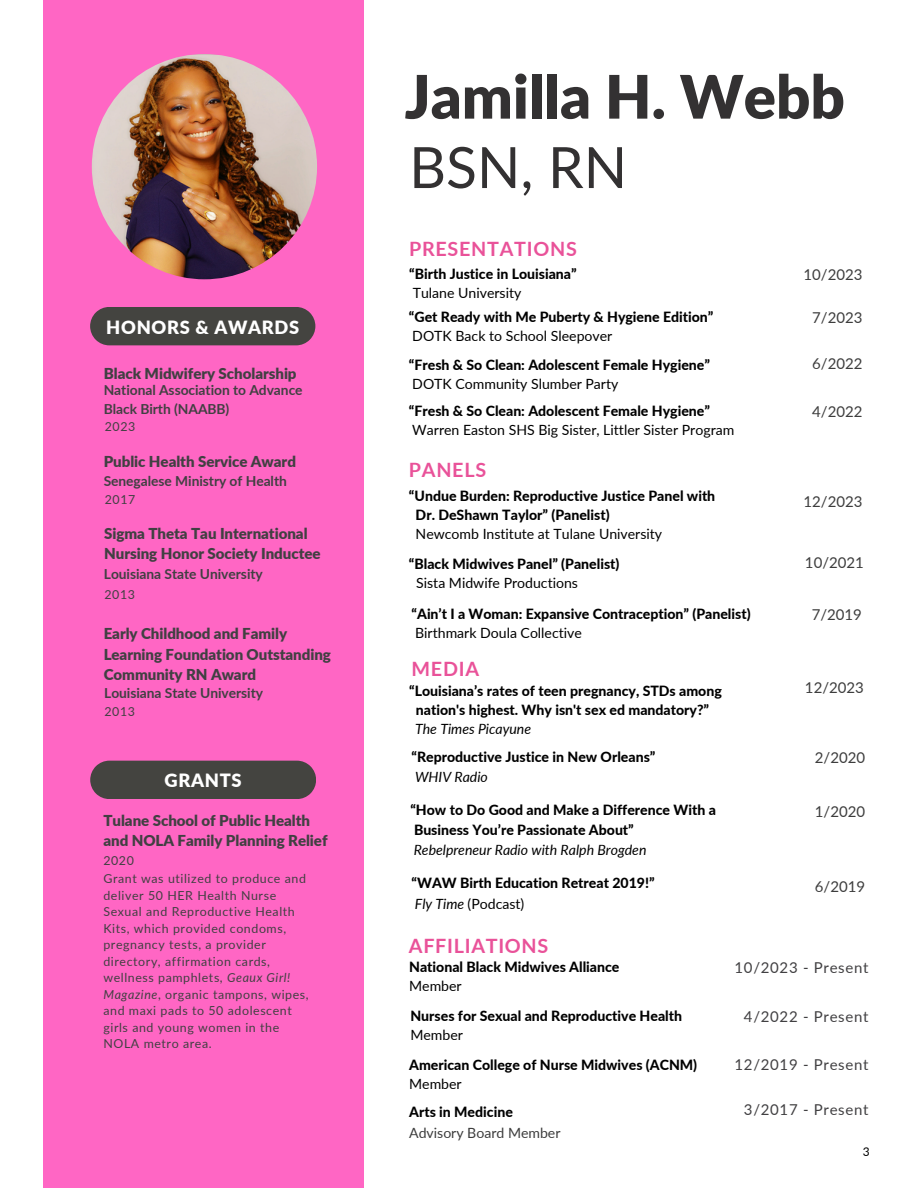
<style>
.page{position:relative;width:918px;height:1188px;background:#fff}
.page>*{position:absolute;margin:0;border:0;box-sizing:border-box;transform-origin:0 0}
.t1{font:900 60px "Lato";color:#333132}
.t2{font:57px "Lato";color:#333132}
.t3{font:700 19.8px "Lato";letter-spacing:.035em;color:#e95299}
.t4{font:900 18.3px "Lato";letter-spacing:.035em;color:#fff}
.t5{font:900 15px/20.2px "Lato";letter-spacing:-.005em;color:#414042}
.t6{font:15px "Lato";color:#3d3d3d}
.t7{font:15px "Lato";letter-spacing:.045em;color:#414042}
.t8{font:800 14.1px "Lato";color:#000}
.t9{font:14.1px "Lato";color:#000}
.t10{font:italic 14.1px "Lato";color:#000}
.t11{font:14.1px "Lato";color:#3d3d3d}
.t12{font:700 13.8px/19.2px "Lato";letter-spacing:-.005em;color:#414042}
.t13{font:12.45px/16.5px "Lato";letter-spacing:.045em;color:#414042}
.t14{font:12px "Lato";color:#000}
.s1{font-style:italic}
</style>
<div class="page">
<div style="left:43px;top:0;width:321px;height:1188px;background:#ff66c4"></div>
<img style="left:92px;top:54px;width:225px;height:225px;border-radius:50%">
<div style="left:90px;top:307px;width:225px;height:38px;background:#444440"></div>
<div style="left:90px;top:761px;width:226px;height:38px;background:#444440"></div>
<p class="t4" style="left:116px;top:315px;width:194px">HONORS &amp; AWARDS</p>
<p class="t4" style="left:106px;top:316px;width:194px">HONORS &amp; AWARDS</p>
<p class="t5" style="left:104px;top:363px;width:194px">Black Midwifery Scholarship</p>
<p class="t12" style="left:104px;top:380px;width:200px">National Association to Advance<br>Black Birth (NAABB)</p>
<p class="t13" style="left:105px;top:418px;width:32px">2023</p>
<p class="t5" style="left:104px;top:451px;width:194px">Public Health Service Award</p>
<p class="t12" style="left:104px;top:471px;width:185px">Senegalese Ministry of Health</p>
<p class="t13" style="left:105px;top:491px;width:32px">2017</p>
<p class="t5" style="left:104px;top:523px;width:218px">Sigma Theta Tau International<br>Nursing Honor Society Inductee</p>
<p class="t12" style="left:104px;top:564px;width:160px">Louisiana State University</p>
<p class="t13" style="left:105px;top:585px;width:32px">2013</p>
<p class="t5" style="left:104px;top:623px;width:229px">Early Childhood and Family<br>Learning Foundation Outstanding<br>Community RN Award</p>
<p class="t12" style="left:104px;top:684px;width:160px">Louisiana State University</p>
<p class="t13" style="left:105px;top:703px;width:32px">2013</p>
<p class="t4" style="left:165px;top:769px;width:79px">GRANTS</p>
<p class="t5" style="left:103px;top:810px;width:208px">Tulane School of Public Health</p>
<p class="t5" style="left:103px;top:830px;width:226px">and NOLA Family Planning Relief</p>
<p class="t13" style="left:103px;top:870px;width:207px">Grant was utilized to produce and deliver 50 HER Health Nurse<br>Sexual and Reproductive Health<br>Kits, which provided condoms, pregnancy tests, a provider directory, affirmation cards, wellness pamphlets, <span class="s1">Geaux Girl!<br>Magazine</span>, organic tampons, wipes, and maxi pads to 50 adolescent girls and young women in the<br>NOLA metro area.</p>
<p class="t13" style="left:103px;top:852px;width:32px">2020</p>
<p class="t1" style="left:405px;top:59px;width:442px">Jamilla H. Webb</p>
<p class="t2" style="left:409px;top:132px;width:219px">BSN, RN</p>
<p class="t3" style="left:409px;top:236px;width:169px">PRESENTATIONS</p>
<p class="t8" style="left:409px;top:265px;width:169px">“Birth Justice in Louisiana”</p>
<p class="t9" style="left:413px;top:284px;width:110px">Tulane University</p>
<p class="t8" style="left:409px;top:308px;width:306px">“Get Ready with Me Puberty &amp; Hygiene Edition”</p>
<p class="t9" style="left:412px;top:327px;width:202px">DOTK Back to School Sleepover</p>
<p class="t8" style="left:409px;top:356px;width:303px">“Fresh &amp; So Clean: Adolescent Female Hygiene”</p>
<p class="t9" style="left:412px;top:375px;width:208px">DOTK Community Slumber Party</p>
<p class="t8" style="left:409px;top:402px;width:303px">“Fresh &amp; So Clean: Adolescent Female Hygiene”</p>
<p class="t9" style="left:412px;top:421px;width:324px">Warren Easton SHS Big Sister, Littler Sister Program</p>
<p class="t3" style="left:409px;top:457px;width:79px">PANELS</p>
<p class="t8" style="left:409px;top:487px;width:308px">“Undue Burden: Reproductive Justice Panel with</p>
<p class="t8" style="left:416px;top:506px;width:195px">Dr. DeShawn Taylor” (Panelist)</p>
<p class="t9" style="left:416px;top:525px;width:248px">Newcomb Institute at Tulane University</p>
<p class="t8" style="left:409px;top:555px;width:212px">“Black Midwives Panel” (Panelist)</p>
<p class="t9" style="left:416px;top:574px;width:163px">Sista Midwife Productions</p>
<p class="t8" style="left:412px;top:605px;width:341px">“Ain’t I a Woman: Expansive Contraception” (Panelist)</p>
<p class="t9" style="left:415px;top:624px;width:168px">Birthmark Doula Collective</p>
<p class="t3" style="left:412px;top:656px;width:69px">MEDIA</p>
<p class="t8" style="left:409px;top:682px;width:314px">“Louisiana’s rates of teen pregnancy, STDs among</p>
<p class="t8" style="left:416px;top:701px;width:295px">nation's highest. Why isn't sex ed mandatory?”</p>
<p class="t10" style="left:415px;top:720px;width:117px">The Times Picayune</p>
<p class="t8" style="left:412px;top:748px;width:245px">“Reproductive Justice in New Orleans”</p>
<p class="t10" style="left:415px;top:768px;width:74px">WHIV Radio</p>
<p class="t8" style="left:410px;top:801px;width:307px">“How to Do Good and Make a Difference With a</p>
<p class="t8" style="left:414px;top:821px;width:221px">Business You’re Passionate About”</p>
<p class="t10" style="left:414px;top:842px;width:234px">Rebelpreneur Radio with Ralph Brogden</p>
<p class="t8" style="left:412px;top:874px;width:245px">“WAW Birth Education Retreat 2019!”</p>
<p class="t9" style="left:415px;top:895px;width:111px"><span class="s1">Fly Time</span> (Podcast)</p>
<p class="t3" style="left:409px;top:934px;width:141px">AFFILIATIONS</p>
<p class="t6" style="left:804px;top:265px;width:60px">10/2023</p>
<p class="t6" style="left:812px;top:308px;width:52px">7/2023</p>
<p class="t6" style="left:812px;top:354px;width:52px">6/2022</p>
<p class="t6" style="left:812px;top:402px;width:52px">4/2022</p>
<p class="t6" style="left:804px;top:492px;width:60px">12/2023</p>
<p class="t6" style="left:805px;top:553px;width:60px">10/2021</p>
<p class="t6" style="left:812px;top:605px;width:52px">7/2019</p>
<p class="t6" style="left:805px;top:679px;width:60px">12/2023</p>
<p class="t6" style="left:815px;top:748px;width:52px">2/2020</p>
<p class="t6" style="left:815px;top:802px;width:52px">1/2020</p>
<p class="t6" style="left:815px;top:877px;width:52px">6/2019</p>
<p class="t8" style="left:409px;top:958px;width:212px">National Black Midwives Alliance</p>
<p class="t9" style="left:409px;top:977px;width:54px">Member</p>
<p class="t8" style="left:410px;top:1007px;width:273px">Nurses for Sexual and Reproductive Health</p>
<p class="t9" style="left:410px;top:1026px;width:54px">Member</p>
<p class="t8" style="left:409px;top:1056px;width:290px">American College of Nurse Midwives (ACNM)</p>
<p class="t9" style="left:409px;top:1075px;width:54px">Member</p>
<p class="t8" style="left:409px;top:1103px;width:105px">Arts in Medicine</p>
<p class="t11" style="left:409px;top:1124px;width:153px">Advisory Board Member</p>
<p class="t7" style="left:735px;top:959px;width:136px">10/2023 - Present</p>
<p class="t7" style="left:744px;top:1007px;width:126px">4/2022 - Present</p>
<p class="t7" style="left:735px;top:1055px;width:136px">12/2019 - Present</p>
<p class="t7" style="left:744px;top:1100px;width:126px">3/2017 - Present</p>
<p class="t14" style="left:863px;top:1144px;width:8px">3</p>
</div>
